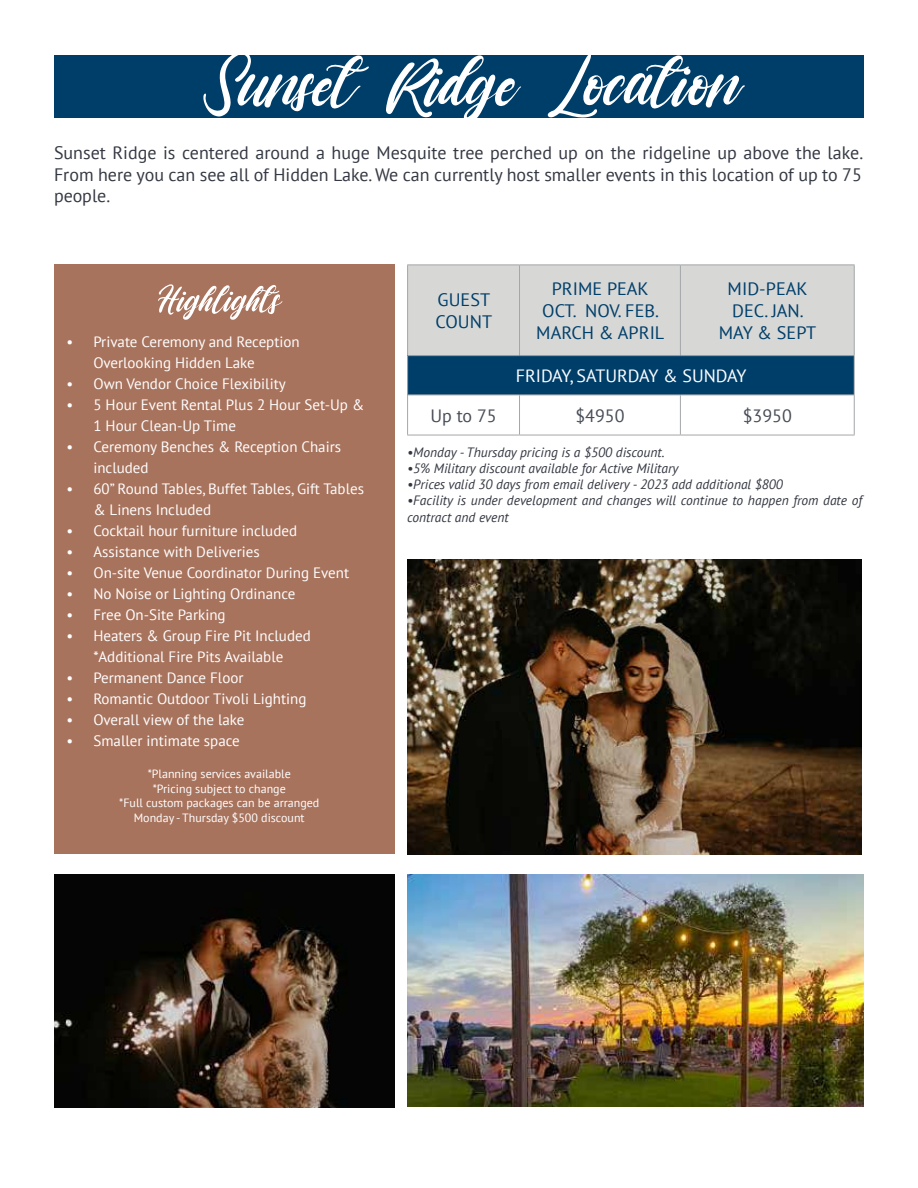
<style>
.page{position:relative;width:918px;height:1188px;background:#fff}
.page>*{position:absolute;margin:0;border:0;box-sizing:border-box;transform-origin:0 0}
.t1{font:97.5px "vagnotie";color:#fff}
.t2{font:51px "vagnotie";color:#fff}
.t3{font:18px/21.6px "PT Sans";color:#343842;text-align:justify}
.t4{font:18px/21.6px "PT Sans";color:#003e6a;text-align:center}
.t5{font:17.85px "PT Sans";color:#fff}
.t6{font:17.85px "PT Sans";color:#474c55}
.t7{font:15px/21px "PT Sans";color:#fff}
.t8{font:italic 13.5px/16.2px "PT Sans";color:#343741}
.t9{font:12px/14.4px "PT Sans";color:#fff;text-align:center}
</style>
<div class="page">
<div style="left:54px;top:55px;width:810px;height:63px;background:#003e6a"></div>
<div style="left:54px;top:264px;width:340px;height:590px;background:#a8735d"></div>
<img style="left:407px;top:875px;width:457px;height:231px">
<img style="left:54px;top:875px;width:340px;height:233px">
<div style="left:408px;top:266px;width:446px;height:89px;background:#d7d8d6"></div>
<div style="left:408px;top:356px;width:446px;height:39px;background:#003e6a"></div>
<svg style="left:408px;top:396px;width:446px;height:39px"></svg>
<hr style="left:854px;top:356px;width:1px;height:39px;background:#a3a7a9">
<hr style="left:407px;top:265px;width:113px;height:1px;background:#a3a7a9">
<hr style="left:520px;top:265px;width:160px;height:1px;background:#a3a7a9">
<hr style="left:680px;top:265px;width:175px;height:1px;background:#a3a7a9">
<hr style="left:407px;top:265px;width:1px;height:91px;background:#a3a7a9">
<hr style="left:519px;top:265px;width:1px;height:90px;background:#a3a7a9">
<hr style="left:680px;top:265px;width:1px;height:90px;background:#a3a7a9">
<hr style="left:854px;top:265px;width:1px;height:91px;background:#a3a7a9">
<hr style="left:407px;top:395px;width:1px;height:40px;background:#a3a7a9">
<hr style="left:519px;top:395px;width:1px;height:40px;background:#a3a7a9">
<hr style="left:680px;top:395px;width:1px;height:40px;background:#a3a7a9">
<hr style="left:854px;top:395px;width:1px;height:40px;background:#a3a7a9">
<hr style="left:407px;top:435px;width:113px;height:1px;background:#a3a7a9">
<hr style="left:520px;top:435px;width:160px;height:1px;background:#a3a7a9">
<hr style="left:680px;top:435px;width:175px;height:1px;background:#a3a7a9">
<hr style="left:408px;top:355px;width:112px;height:1px;background:#a3a7a9">
<hr style="left:520px;top:355px;width:160px;height:1px;background:#a3a7a9">
<hr style="left:680px;top:355px;width:174px;height:1px;background:#a3a7a9">
<hr style="left:408px;top:395px;width:112px;height:1px;background:#a3a7a9">
<hr style="left:520px;top:395px;width:160px;height:1px;background:#a3a7a9">
<hr style="left:680px;top:395px;width:174px;height:1px;background:#a3a7a9">
<hr style="left:407px;top:356px;width:1px;height:39px;background:#a3a7a9">
<img style="left:407px;top:559px;width:455px;height:295px">
<h1 class="t1" style="left:204px;top:48px;width:538px">Sunset Ridge Location</h1>
<p class="t3" style="left:54px;top:142px;width:811px">Sunset Ridge is centered around a huge Mesquite tree perched up on the ridgeline up above the lake.<br>From here you can see all of Hidden Lake. We can currently host smaller events in this location of up to 75 people.</p>
<h2 class="t2" style="left:158px;top:281px;width:124px">Highlights</h2>
<p class="t7" style="left:93px;top:331px;width:208px;text-indent:-27px">• Private Ceremony and Reception<br>Overlooking Hidden Lake</p>
<p class="t7" style="left:66px;top:373px;width:221px">• Own Vendor Choice Flexibility</p>
<p class="t7" style="left:93px;top:394px;width:272px;text-indent:-27px">• 5 Hour Event Rental Plus 2 Hour Set-Up &amp;<br>1 Hour Clean-Up Time</p>
<p class="t7" style="left:93px;top:436px;width:249px;text-indent:-27px">• Ceremony Benches &amp; Reception Chairs included</p>
<p class="t7" style="left:93px;top:478px;width:272px;text-indent:-27px">• 60” Round Tables, Buffet Tables, Gift Tables &amp; Linens Included</p>
<p class="t7" style="left:66px;top:520px;width:232px">• Cocktail hour furniture included</p>
<p class="t7" style="left:66px;top:541px;width:195px">• Assistance with Deliveries</p>
<p class="t7" style="left:66px;top:562px;width:284px">• On-site Venue Coordinator During Event</p>
<p class="t7" style="left:66px;top:583px;width:231px">• No Noise or Lighting Ordinance</p>
<p class="t7" style="left:66px;top:604px;width:161px">• Free On-Site Parking</p>
<p class="t7" style="left:66px;top:625px;width:246px;text-align:center">• Heaters &amp; Group Fire Pit Included *Additional Fire Pits Available</p>
<p class="t7" style="left:66px;top:667px;width:179px">• Permanent Dance Floor</p>
<p class="t7" style="left:66px;top:688px;width:242px">• Romantic Outdoor Tivoli Lighting</p>
<p class="t7" style="left:66px;top:709px;width:180px">• Overall view of the lake</p>
<p class="t7" style="left:66px;top:730px;width:175px">• Smaller intimate space</p>
<p class="t9" style="left:119px;top:767px;width:202px">*Planning services available<br>*Pricing subject to change<br>*Full custom packages can be arranged<br>Monday - Thursday $500 discount</p>
<p class="t4" style="left:436px;top:289px;width:58px;text-align:left">GUEST<br>COUNT</p>
<p class="t4" style="left:536px;top:278px;width:130px">PRIME PEAK<br>OCT. NOV. FEB.<br>MARCH &amp; APRIL</p>
<p class="t4" style="left:719px;top:278px;width:99px">MID-PEAK<br>DEC. JAN.<br>MAY &amp; SEPT</p>
<p class="t5" style="left:516px;top:364px;width:232px">FRIDAY, SATURDAY &amp; SUNDAY</p>
<p class="t6" style="left:430px;top:404px;width:68px">Up to 75</p>
<p class="t6" style="left:575px;top:404px;width:51px">$4950</p>
<p class="t6" style="left:743px;top:404px;width:51px">$3950</p>
<p class="t8" style="left:407px;top:444px;width:259px">•Monday - Thursday pricing is a $500 discount.</p>
<p class="t8" style="left:407px;top:460px;width:273px">•5% Military discount available for Active Military</p>
<p class="t8" style="left:407px;top:476px;width:377px">•Prices valid 30 days from email delivery - 2023 add additional $800</p>
<p class="t8" style="left:407px;top:492px;width:457px">•Facility is under development and changes will continue to happen from date of contract and event</p>
</div>
